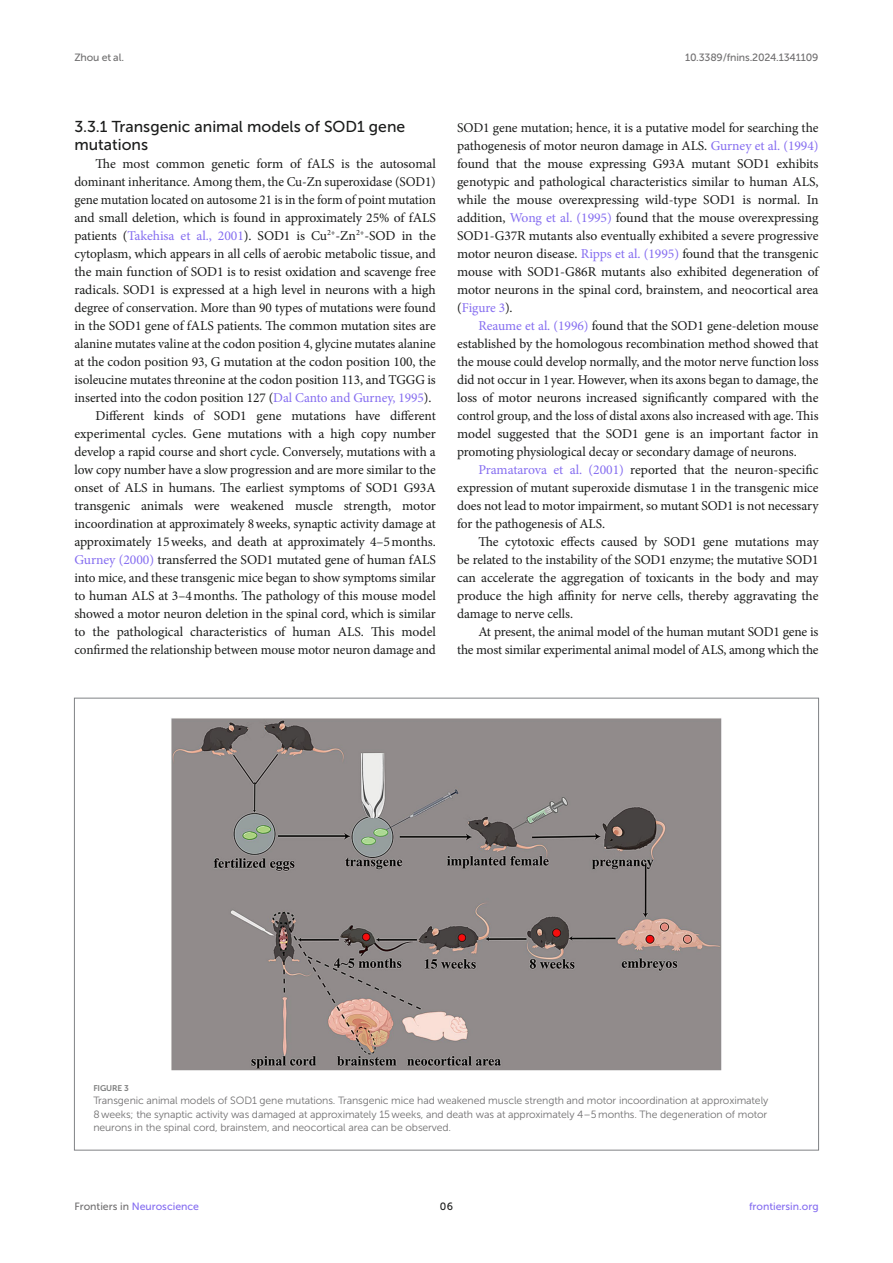
<style>
.page{position:relative;width:893px;height:1263px;background:#fff}
.page>*{position:absolute;margin:0;border:0;box-sizing:border-box;transform-origin:0 0}
.HEAD_3{font:15.75px/18px "Museo Sans 500";color:#1b1c1b}
.TEXT{font:13.5px/18px "Minion Pro";letter-spacing:-.01em;color:#1b1c1b;text-align:justify}
.TEXT_FLUSH{font:13.5px/18px "Minion Pro";letter-spacing:-.005em;color:#1b1c1b;text-align:justify}
.FIG_LEG{font:10.5px/13.5px "Museo Sans 300";letter-spacing:-.01em;color:#706f70;text-align:justify}
.t1{font:10.5px "Museo Sans 500";color:#856df0}
.t2{font:10.5px "Museo Sans 500";letter-spacing:-.015em;color:#706f70}
.t3{font:10.5px "Museo Sans 500";color:#1b1c1b}
.FIG_HD{font:8.25px "Museo Sans 700";letter-spacing:-.01em;color:#7e7f7f}
.s1{color:#856df0}
.s2{color:#706f70}
</style>
<div class="page">
<img style="left:171px;top:718px;width:551px;height:353px">
<p class="t2" style="left:74px;top:51px;width:51px">Zhou et al.</p>
<p class="t2" style="left:685px;top:51px;width:135px">10.3389/fnins.2024.1341109</p>
<p class="HEAD_3" style="left:74px;top:118px;width:332px">3.3.1 Transgenic animal models of SOD1 gene mutations</p>
<p class="TEXT_FLUSH" style="left:74px;top:155px;width:363px;text-indent:21px">The most common genetic form of fALS is the autosomal dominant inheritance. Among them, the Cu-Zn superoxidase (SOD1) gene mutation located on autosome 21 is in the form of point mutation and small deletion, which is found in approximately 25% of fALS patients (<span class="s1">Takehisa et al., 2001</span>). SOD1 is Cu<sup>2+</sup>-Zn<sup>2+</sup>-SOD in the cytoplasm, which appears in all cells of aerobic metabolic tissue, and the main function of SOD1 is to resist oxidation and scavenge free radicals. SOD1 is expressed at a high level in neurons with a high degree of conservation. More than 90 types of mutations were found in the SOD1 gene of fALS patients. The common mutation sites are alanine mutates valine at the codon position 4, glycine mutates alanine at the codon position 93, G mutation at the codon position 100, the isoleucine mutates threonine at the codon position 113, and TGGG is inserted into the codon position 127 (<span class="s1">Dal Canto and Gurney, 1995</span>).</p>
<p class="TEXT" style="left:74px;top:407px;width:363px;text-indent:21px">Different kinds of SOD1 gene mutations have different experimental cycles. Gene mutations with a high copy number develop a rapid course and short cycle. Conversely, mutations with a low copy number have a slow progression and are more similar to the onset of ALS in humans. The earliest symptoms of SOD1 G93A transgenic animals were weakened muscle strength, motor incoordination at approximately 8weeks, synaptic activity damage at approximately 15weeks, and death at approximately 4–5months.<br><span class="s1">Gurney (2000)</span> transferred the SOD1 mutated gene of human fALS into mice, and these transgenic mice began to show symptoms similar to human ALS at 3–4months. The pathology of this mouse model showed a motor neuron deletion in the spinal cord, which is similar to the pathological characteristics of human ALS. This model confirmed the relationship between mouse motor neuron damage and</p>
<p class="TEXT" style="left:457px;top:119px;width:363px">SOD1 gene mutation; hence, it is a putative model for searching the pathogenesis of motor neuron damage in ALS. <span class="s1">Gurney et al. (1994) </span>found that the mouse expressing G93A mutant SOD1 exhibits genotypic and pathological characteristics similar to human ALS, while the mouse overexpressing wild-type SOD1 is normal. In addition, <span class="s1">Wong et al. (1995)</span> found that the mouse overexpressing SOD1-G37R mutants also eventually exhibited a severe progressive motor neuron disease. <span class="s1">Ripps et al. (1995)</span> found that the transgenic mouse with SOD1-G86R mutants also exhibited degeneration of motor neurons in the spinal cord, brainstem, and neocortical area (<span class="s1">Figure 3</span>).</p>
<p class="TEXT" style="left:457px;top:317px;width:363px;text-indent:21px"><span class="s1">Reaume et al. (1996)</span> found that the SOD1 gene-deletion mouse established by the homologous recombination method showed that the mouse could develop normally, and the motor nerve function loss did not occur in 1year. However, when its axons began to damage, the loss of motor neurons increased significantly compared with the control group, and the loss of distal axons also increased with age. This model suggested that the SOD1 gene is an important factor in promoting physiological decay or secondary damage of neurons.</p>
<p class="TEXT" style="left:457px;top:461px;width:363px;text-indent:21px"><span class="s1">Pramatarova et al. (2001)</span> reported that the neuron-specific expression of mutant superoxide dismutase 1 in the transgenic mice does not lead to motor impairment, so mutant SOD1 is not necessary for the pathogenesis of ALS.</p>
<p class="TEXT" style="left:457px;top:533px;width:363px;text-indent:21px">The cytotoxic effects caused by SOD1 gene mutations may be related to the instability of the SOD1 enzyme; the mutative SOD1 can accelerate the aggregation of toxicants in the body and may produce the high affinity for nerve cells, thereby aggravating the damage to nerve cells.</p>
<p class="TEXT" style="left:457px;top:623px;width:363px;text-align:right">At present, the animal model of the human mutant SOD1 gene is<br>the most similar experimental animal model of ALS, among which the</p>
<p class="FIG_HD" style="left:93px;top:1083px;width:37px">FIGURE 3</p>
<p class="FIG_LEG" style="left:93px;top:1094px;width:676px">Transgenic animal models of SOD1 gene mutations. Transgenic mice had weakened muscle strength and motor incoordination at approximately 8 weeks; the synaptic activity was damaged at approximately 15 weeks, and death was at approximately 4–5 months. The degeneration of motor neurons in the spinal cord, brainstem, and neocortical area can be observed.</p>
<p class="t1" style="left:74px;top:1200px;width:126px"><span class="s2">Frontiers in</span> Neuroscience</p>
<p class="t3" style="left:440px;top:1200px;width:15px">06</p>
<p class="t1" style="left:749px;top:1200px;width:71px">frontiersin.org</p>
</div>
